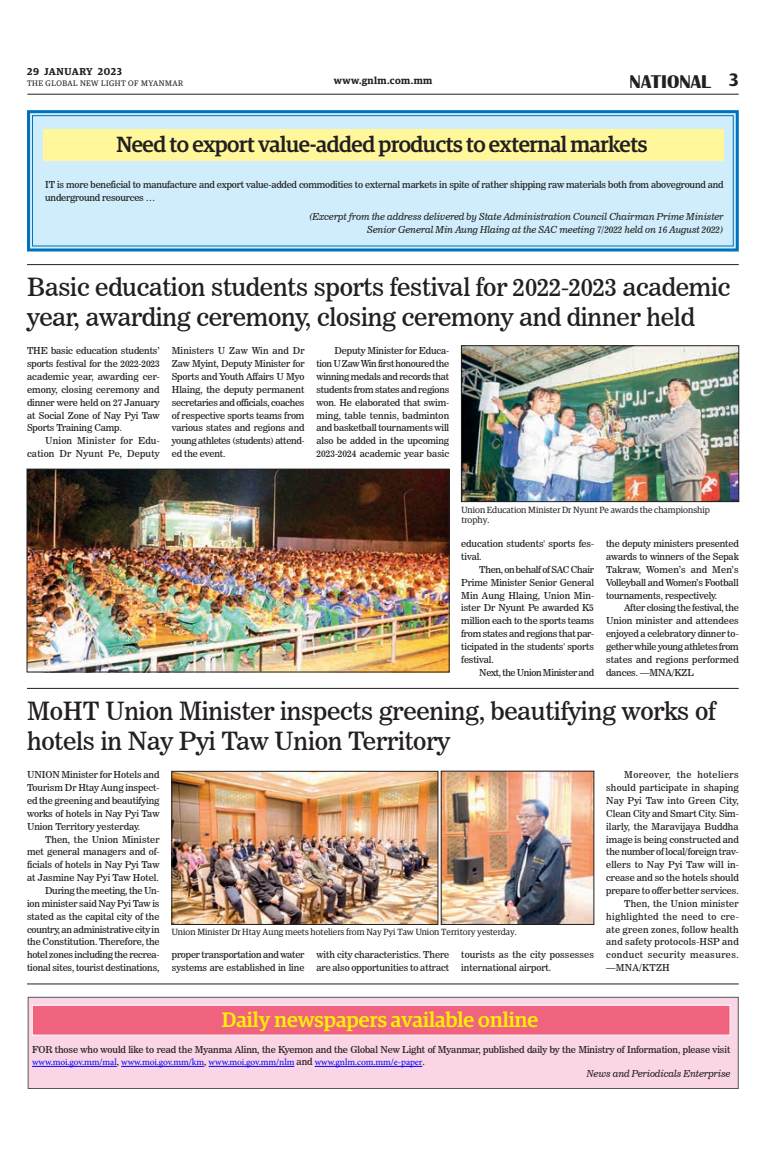
<style>
.page{position:relative;width:773px;height:1152px;background:#fff}
.page>*{position:absolute;margin:0;border:0;box-sizing:border-box;transform-origin:0 0}
._2_Clm_Head{font:25px/30px "News 706 BT Roman C";letter-spacing:-.01em;color:#231f20}
.Big_Sub_Heading{font:500 22px "Guardian Egyp";letter-spacing:-.02em;color:#231f20}
.Brief_Head{font:500 21px "Guardian Egyp";color:#fff101}
.t1{font:700 19px "Britannic";color:#231f20}
.t2{font:600 18px "Guardian Egyp";color:#231f20}
.t3{font:600 10px "Guardian Egyp";letter-spacing:.045em;color:#231f20}
._2nd_Body{font:9.5px/12.9px "News 706 BT Roman C";letter-spacing:-.01em;color:#231f20;text-align:justify}
.Normal_Para{font:9.5px/12.9px "News 706 BT Roman C";letter-spacing:-.02em;color:#231f20;text-align:justify}
._2nd_Body-2{font:9.5px "News 706 BT Italic C";letter-spacing:-.01em;color:#231f20}
._2nd_Body-3{font:9.5px/12.9px "News 706 BT Roman C";letter-spacing:.01em;color:#231f20}
._2nd_Body-4{font:9.5px/12.9px "News 706 BT Roman C";letter-spacing:.02em;color:#231f20;text-align:right}
._2nd_Body-5{font:9.5px "News 706 BT Roman C";letter-spacing:-.035em;color:#231f20}
.t4{font:9px/10.8px "Guardian Egyp";color:#231f20}
.t5{font:8px "Guardian Egyp";letter-spacing:.06em;color:#231f20}
.s1{font-family:"Minion Pro";color:#00f}
</style>
<div class="page">
<hr style="left:27px;top:94px;width:711px;height:1px;background:#231f20">
<div style="left:28px;top:997px;width:710px;height:92px;background:#fad5e5;border:1px solid #57585a"></div>
<hr style="left:32px;top:1066px;width:85px;height:1px;background:#00f">
<hr style="left:121px;top:1066px;width:83px;height:1px;background:#00f">
<hr style="left:208px;top:1066px;width:86px;height:1px;background:#00f">
<hr style="left:315px;top:1066px;width:107px;height:1px;background:#00f">
<div style="left:32px;top:1005px;width:698px;height:30px;background:#f0637f;border:1px solid #fff"></div>
<hr style="left:27px;top:264px;width:711px;height:1px;background:#231f20">
<img style="left:463px;top:348px;width:273px;height:152px">
<div style="left:461px;top:346px;width:277px;height:156px;border:1px solid #231f20"></div>
<img style="left:29px;top:471px;width:418px;height:199px">
<div style="left:27px;top:469px;width:422px;height:203px;border:1px solid #231f20"></div>
<hr style="left:27px;top:688px;width:711px;height:1px;background:#231f20">
<img style="left:443px;top:773px;width:149px;height:150px">
<div style="left:441px;top:771px;width:153px;height:154px;border:1px solid #231f20"></div>
<img style="left:174px;top:773px;width:262px;height:150px">
<div style="left:172px;top:771px;width:266px;height:154px;border:1px solid #231f20"></div>
<hr style="left:27px;top:984px;width:711px;height:1px;background:#231f20">
<svg style="left:27px;top:110px;width:712px;height:142px;background:#c0e4f6"></svg>
<div style="left:32px;top:115px;width:701px;height:132px;border:1px solid #0072bc"></div>
<div style="left:43px;top:129px;width:680px;height:32px;background:#fff79a"></div>
<p class="t3" style="left:27px;top:64px;width:96px">29 JANUARY 2023</p>
<p class="t5" style="left:27px;top:78px;width:158px">THE GLOBAL NEW LIGHT OF MYANMAR</p>
<h3 class="t1" style="left:629px;top:71px;width:83px">NATIONAL</h3>
<p class="t3" style="left:334px;top:73px;width:100px">www.gnlm.com.mm</p>
<h3 class="t2" style="left:729px;top:67px;width:11px">3</h3>
<p class="Big_Sub_Heading" style="left:116px;top:129px;width:532px">Need to export value-added products to external markets</p>
<p class="Normal_Para" style="left:45px;top:178px;width:679px;line-height:13.4px">IT is more beneficial to manufacture and export value-added commodities to external markets in spite of rather shipping raw materials both from aboveground and underground resources …</p>
<p class="_2nd_Body-2" style="left:309px;top:211px;width:416px">(Excerpt from the address delivered by State Administration Council Chairman Prime Minister</p>
<p class="_2nd_Body-2" style="left:367px;top:224px;width:358px">Senior General Min Aung Hlaing at the SAC meeting 7/2022 held on 16 August 2022)</p>
<p class="_2_Clm_Head" style="left:27px;top:272px;width:704px">Basic education students sports festival for 2022-2023 academic year, awarding ceremony, closing ceremony and dinner held</p>
<p class="Normal_Para" style="left:27px;top:344px;width:134px">THE basic education students’ sports festival for the 2022-2023 academic year, awarding cer&shy;emony, closing ceremony and dinner were held on 27 January at Social Zone of Nay Pyi Taw Sports Training Camp.</p>
<p class="_2nd_Body-4" style="left:27px;top:434px;width:134px">Union Minister for Edu&shy;cation Dr Nyunt Pe, Deputy</p>
<p class="_2nd_Body" style="left:172px;top:344px;width:134px">Ministers U Zaw Win and Dr Zaw Myint, Deputy Minister for Sports and Youth Affairs U Myo Hlaing, the deputy permanent secretaries and officials, coaches of respective sports teams from various states and regions and young athletes (students) attend&shy;ed the event.</p>
<p class="_2nd_Body" style="left:316px;top:344px;width:134px;text-indent:18px">Deputy Minister for Educa&shy;tion U Zaw Win first honoured the winning medals and records that students from states and regions won. He elaborated that swim&shy;ming, table tennis, badminton and basketball tournaments will also be added in the upcoming 2023-2024 academic year basic</p>
<p class="t4" style="left:461px;top:504px;width:250px">Union Education Minister Dr Nyunt Pe awards the championship trophy.</p>
<p class="_2nd_Body" style="left:461px;top:537px;width:134px">education students' sports fes&shy;tival.</p>
<p class="_2nd_Body" style="left:461px;top:563px;width:134px;text-indent:18px">Then, on behalf of SAC Chair Prime Minister Senior General Min Aung Hlaing, Union Min&shy;ister Dr Nyunt Pe awarded K5 million each to the sports teams from states and regions that par&shy;ticipated in the students' sports festival.</p>
<p class="_2nd_Body-5" style="left:479px;top:667px;width:116px">Next, the Union Minister and</p>
<p class="_2nd_Body" style="left:606px;top:537px;width:134px">the deputy ministers presented awards to winners of the Sepak Takraw, Women’s and Men’s Volleyball and Women’s Football tournaments, respectively.</p>
<p class="_2nd_Body" style="left:606px;top:602px;width:134px;text-indent:18px">After closing the festival, the Union minister and attendees enjoyed a celebratory dinner to&shy;gether while young athletes from states and regions performed dances. —MNA/KZL</p>
<p class="_2_Clm_Head" style="left:27px;top:696px;width:690px">MoHT Union Minister inspects greening, beautifying works of hotels in Nay Pyi Taw Union Territory</p>
<p class="_2nd_Body" style="left:606px;top:768px;width:134px;text-indent:18px">Moreover, the hoteliers should participate in shaping Nay Pyi Taw into Green City, Clean City and Smart City. Sim&shy;ilarly, the Maravijaya Buddha image is being constructed and the number of local/foreign trav&shy;ellers to Nay Pyi Taw will in&shy;crease and so the hotels should prepare to offer better services.</p>
<p class="_2nd_Body" style="left:606px;top:897px;width:134px;text-indent:18px">Then, the Union minister highlighted the need to cre&shy;ate green zones, follow health and safety protocols-HSP and conduct security measures. —MNA/KTZH</p>
<p class="Normal_Para" style="left:27px;top:768px;width:134px">UNION Minister for Hotels and Tourism Dr Htay Aung inspect&shy;ed the greening and beautifying works of hotels in Nay Pyi Taw Union Territory yesterday.</p>
<p class="_2nd_Body" style="left:27px;top:833px;width:134px;text-indent:18px">Then, the Union Minister met general managers and of&shy;ficials of hotels in Nay Pyi Taw at Jasmine Nay Pyi Taw Hotel.</p>
<p class="_2nd_Body" style="left:27px;top:884px;width:134px;text-indent:18px">During the meeting, the Un&shy;ion minister said Nay Pyi Taw is stated as the capital city of the country, an administrative city in the Constitution. Therefore, the hotel zones including the recrea&shy;tional sites, tourist destinations,</p>
<p class="t4" style="left:172px;top:926px;width:346px">Union Minister Dr Htay Aung meets hoteliers from Nay Pyi Taw Union Territory yesterday.</p>
<p class="_2nd_Body" style="left:172px;top:948px;width:134px">proper transportation and water systems are established in line</p>
<p class="_2nd_Body" style="left:316px;top:948px;width:134px">with city characteristics. There are also opportunities to attract</p>
<p class="_2nd_Body-3" style="left:461px;top:948px;width:134px">tourists as the city possesses international airport.</p>
<p class="Brief_Head" style="left:222px;top:1004px;width:318px">Daily newspapers available online</p>
<p class="_2nd_Body" style="left:32px;top:1044px;width:699px;line-height:12px">FOR those who would like to read the Myanma Alinn, the Kyemon and the Global New Light of Myanmar, published daily by the Ministry of Information, please visit <span class="s1">www.moi.gov.mm/mal</span>, <span class="s1">www.moi.gov.mm/km</span>, <span class="s1">www.moi.gov.mm/nlm</span> and <span class="s1">www.gnlm.com.mm/e-paper</span>.</p>
<p class="_2nd_Body-2" style="left:586px;top:1068px;width:145px">News and Periodicals Enterprise</p>
</div>
